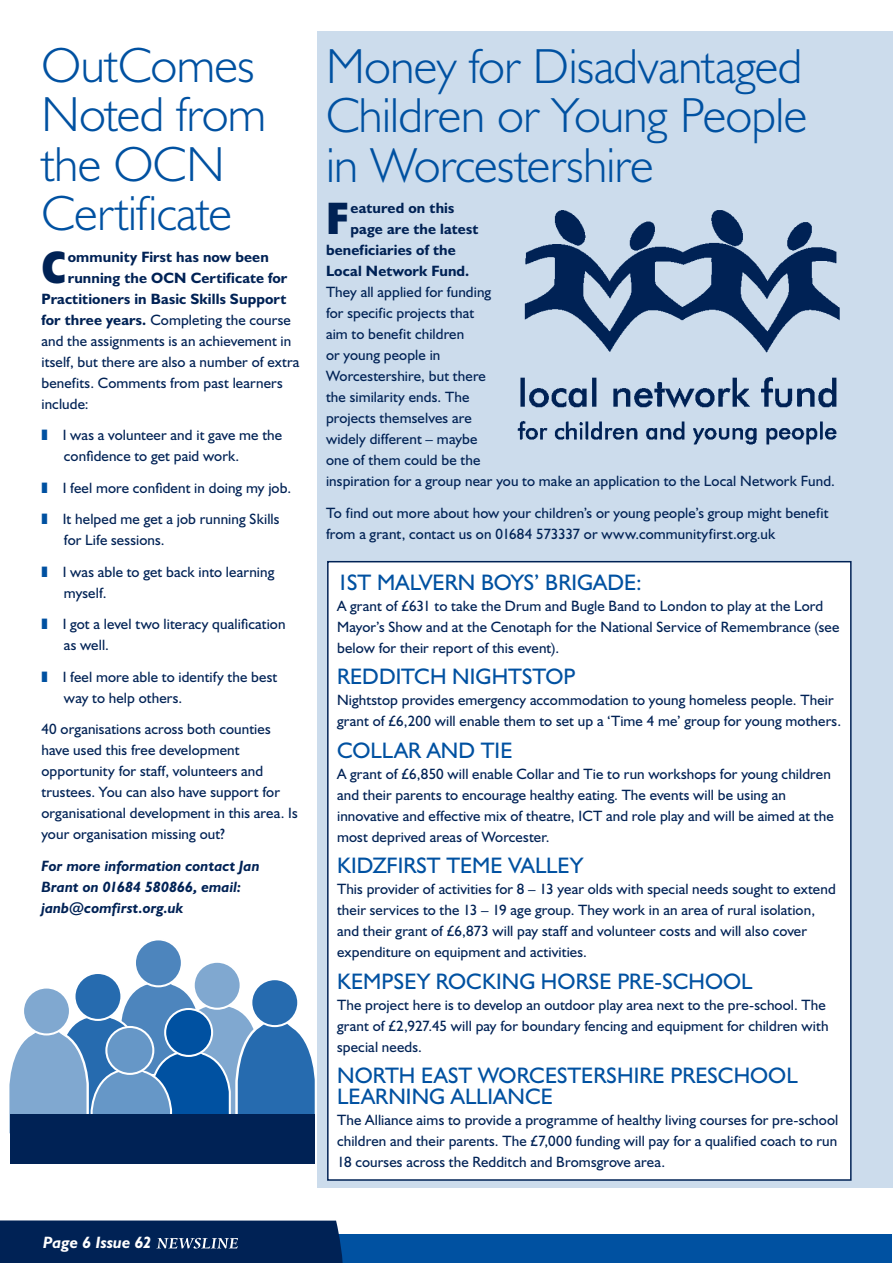
<style>
.page{position:relative;width:893px;height:1263px;background:#fff}
.page>*{position:absolute;margin:0;border:0;box-sizing:border-box;transform-origin:0 0}
.t1{font:300 49.5px/49.5px "Humanist 521 BT";letter-spacing:-.01em;color:#0051a1;text-align:justify}
.t2{font:700 condensed 45.75px "Humanist 521 BT Xtra";color:#025}
.t3{font:22.5px/21px "Humanist 521 BT";letter-spacing:.005em;color:#0051a1}
.t4{font:italic 700 16.5px "Humanist 521 BT";letter-spacing:.005em;color:#fff}
.t5{font:15px/21px "Humanist 521 BT";letter-spacing:.01em;color:#025}
.t6{font:700 15px "Humanist 521 BT";letter-spacing:.01em;color:#025}
.t7{font:italic 700 15px/21px "Humanist 521 BT";letter-spacing:.005em;color:#025}
.s1{font-weight:700}
.s2{color:#0051a1}
</style>
<div class="page">
<div style="left:135px;top:939px;width:47px;height:47px;background:#4d85bd;border-radius:50%"></div>
<div style="left:134px;top:938px;width:49px;height:49px;border:2px solid #fff;border-radius:50%"></div>
<svg style="left:74px;top:973px;width:47px;height:47px"></svg>
<div style="left:194px;top:962px;width:47px;height:47px;background:#80a8d0;border-radius:50%"></div>
<div style="left:193px;top:961px;width:49px;height:49px;border:2px solid #fff;border-radius:50%"></div>
<svg style="left:9px;top:979px;width:306px;height:155px"></svg>
<div style="left:23px;top:987px;width:47px;height:47px;background:#80a8d0;border-radius:50%"></div>
<div style="left:22px;top:986px;width:49px;height:49px;border:2px solid #fff;border-radius:50%"></div>
<div style="left:0;top:1234px;width:892px;height:29px;background:#0051a1"></div>
<div style="left:317px;top:32px;width:576px;height:1156px;background:#ccdcec"></div>
<img style="left:517px;top:210px;width:323px;height:235px">
<div style="left:0;top:1220px;width:343px;height:43px;background:#025"></div>
<div style="left:10px;top:1114px;width:304px;height:50px;background:#025"></div>
<div style="left:328px;top:562px;width:523px;height:618px;background:#fff"></div>
<div style="left:327px;top:561px;width:525px;height:620px;border:2px solid #025"></div>
<h1 class="t1" style="left:41px;top:39px;width:226px;text-align:left">OutComes<br>Noted from the OCN<br>Certificate</h1>
<h2 class="t2" style="left:41px;top:239px;width:26px">C</h2>
<p class="t6" style="left:68px;top:247px;width:203px">ommunity First has now been</p>
<p class="t6" style="left:68px;top:268px;width:221px">running the OCN Certificate for</p>
<p class="t6" style="left:41px;top:289px;width:246px">Practitioners in Basic Skills Support</p>
<p class="t5" style="left:41px;top:309px;width:251px"><span class="s1">for three years.</span> Completing the course</p>
<p class="t5" style="left:41px;top:330px;width:251px">and the assignments is an achievement in</p>
<p class="t5" style="left:41px;top:351px;width:259px">itself, but there are also a number of extra</p>
<p class="t5" style="left:41px;top:372px;width:243px">benefits. Comments from past learners</p>
<p class="t5" style="left:41px;top:393px;width:49px">include:</p>
<p class="t5" style="left:64px;top:424px;width:220px;text-indent:-22px"><span class="s2">❚</span> I was a volunteer and it gave me the confidence to get paid work.</p>
<p class="t5" style="left:41px;top:472px;width:251px;line-height:31.5px"><span class="s2">❚</span> I feel more confident in doing my job. <span class="s2">❚</span> It helped me get a job running Skills</p>
<p class="t5" style="left:41px;top:524px;width:234px;line-height:31.5px;text-indent:22px">for Life sessions.<br><span class="s2">❚</span> I was able to get back into learning</p>
<p class="t5" style="left:41px;top:577px;width:246px;line-height:31.5px;text-indent:22px">myself.<br><span class="s2">❚</span> I got a level two literacy qualification</p>
<p class="t5" style="left:41px;top:629px;width:237px;line-height:31.5px;text-indent:22px">as well.<br><span class="s2">❚</span> I feel more able to identify the best</p>
<p class="t5" style="left:41px;top:682px;width:231px;line-height:31.5px;text-indent:22px">way to help others.<br>40 organisations across both counties</p>
<p class="t5" style="left:41px;top:739px;width:258px">have used this free development opportunity for staff, volunteers and trustees. You can also have support for organisational development in this area. Is your organisation missing out?</p>
<p class="t7" style="left:41px;top:855px;width:220px">For more information contact Jan<br>Brant on 01 684 580866, email: janb@comfirst.org.uk</p>
<h1 class="t1" style="left:326px;top:40px;width:483px">Money for Disadvantaged Children or Young People in Worcestershire</h1>
<h2 class="t2" style="left:326px;top:190px;width:25px">F</h2>
<p class="t6" style="left:351px;top:199px;width:105px">eatured on this</p>
<p class="t6" style="left:351px;top:220px;width:129px">page are the latest</p>
<p class="t6" style="left:326px;top:241px;width:131px">beneficiaries of the</p>
<p class="t6" style="left:326px;top:262px;width:145px">Local Network Fund.</p>
<p class="t5" style="left:326px;top:281px;width:510px">They all applied for funding<br>for specific projects that<br>aim to benefit children<br>or young people in<br>Worcestershire, but there<br>the similarity ends. The<br>projects themselves are<br>widely different – maybe<br>one of them could be the<br>inspiration for a group near you to make an application to the Local Network Fund.</p>
<p class="t5" style="left:326px;top:502px;width:504px">To find out more about how your children’s or young people’s group might benefit from a grant, contact us on 01684 573337 or www.communityfirst.org.uk</p>
<h3 class="t3" style="left:337px;top:571px;width:306px">1ST MALVERN BOYS’ BRIGADE:</h3>
<p class="t5" style="left:337px;top:595px;width:504px">A grant of £631 to take the Drum and Bugle Band to London to play at the Lord<br>Mayor’s Show and at the Cenotaph for the National Service of Remembrance (see below for their report of this event).</p>
<h3 class="t3" style="left:337px;top:665px;width:240px">REDDITCH NIGHTSTOP</h3>
<p class="t5" style="left:337px;top:689px;width:506px">Nightstop provides emergency accommodation to young homeless people. Their grant of £6,200 will enable them to set up a ‘Time 4 me’ group for young mothers.</p>
<h3 class="t3" style="left:337px;top:739px;width:177px">COLLAR AND TIE</h3>
<p class="t5" style="left:337px;top:763px;width:498px">A grant of £6,850 will enable Collar and Tie to run workshops for young children and their parents to encourage healthy eating. The events will be using an innovative and effective mix of theatre, ICT and role play and will be aimed at the most deprived areas of Worcester.</p>
<h3 class="t3" style="left:337px;top:854px;width:248px">KIDZFIRST TEME VALLEY</h3>
<p class="t5" style="left:337px;top:878px;width:500px">This provider of activities for 8 – 13 year olds with special needs sought to extend their services to the 13 – 19 age group. They work in an area of rural isolation, and their grant of £6,873 will pay staff and volunteer costs and will also cover expenditure on equipment and activities.</p>
<h3 class="t3" style="left:337px;top:970px;width:417px">KEMPSEY ROCKING HORSE PRE-SCHOOL</h3>
<p class="t5" style="left:337px;top:994px;width:493px">The project here is to develop an outdoor play area next to the pre-school. The grant of £2,927.45 will pay for boundary fencing and equipment for children with special needs.</p>
<h3 class="t3" style="left:337px;top:1064px;width:462px">NORTH EAST WORCESTERSHIRE PRESCHOOL<br>LEARNING ALLIANCE</h3>
<p class="t5" style="left:337px;top:1109px;width:503px;text-align:justify">The Alliance aims to provide a programme of healthy living courses for pre-school children and their parents. The £7,000 funding will pay for a qualified coach to run 18 courses across the Redditch and Bromsgrove area.</p>
<p class="t4" style="left:43px;top:1232px;width:110px">Page Issue 62</p>
</div>
